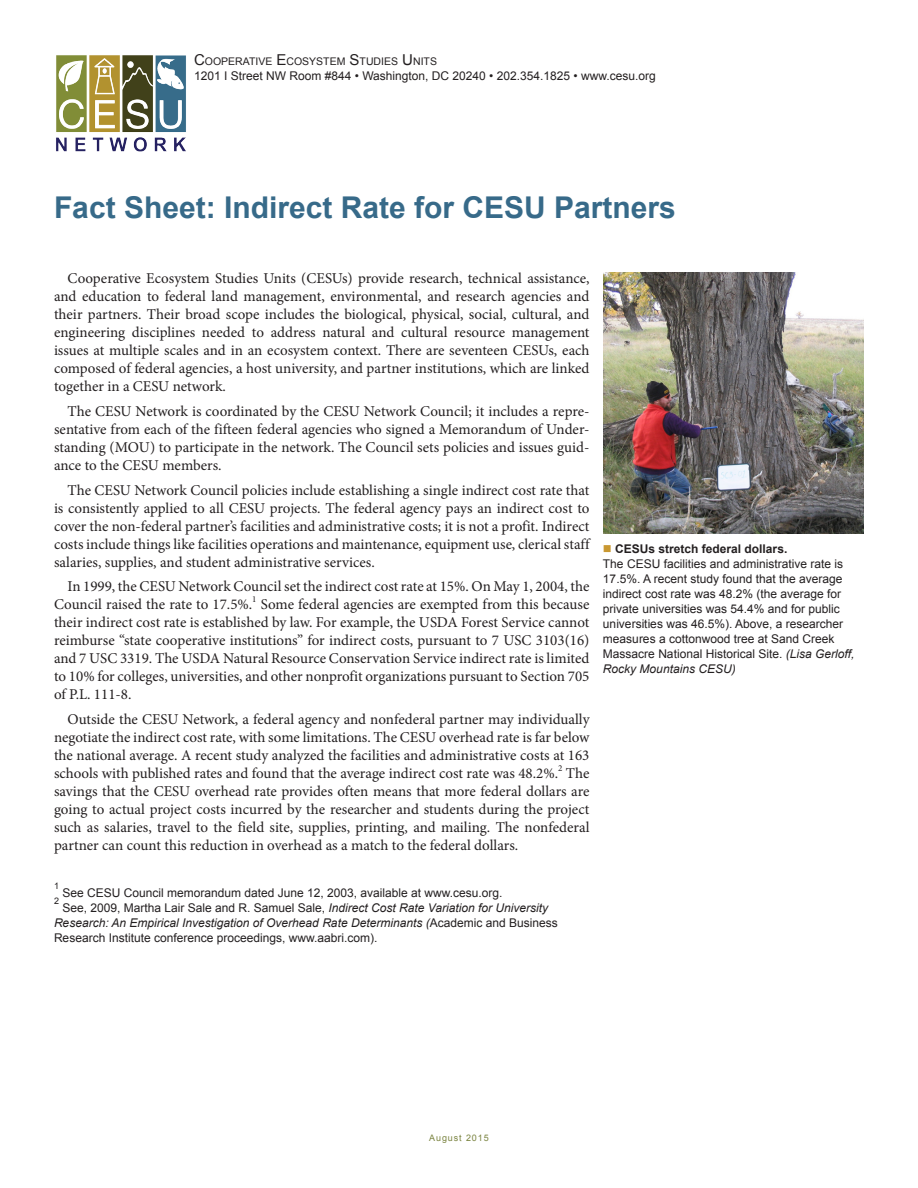
<style>
.page{position:relative;width:918px;height:1188px;background:#fff}
.page>*{position:absolute;margin:0;border:0;box-sizing:border-box;transform-origin:0 0}
.header-blue{font:700 30px "Arial";color:#376a89}
.body_text_one_column{font:15px/18px "Minion Pro";color:#231f20;text-align:justify}
.footnote{font:12px/15px "Arial";color:#231f20}
.footnote-2{font:700 12px "Arial";color:#231f20}
.t1{font:10.5px "Arial";color:#231f20}
.footnote-3{font:9px "Arial";letter-spacing:.1em;color:#7b8441}
.body_text_one_column-2{font:9px "Minion Pro";color:#231f20}
.footnote-4{font:9px "Arial";color:#231f20}
.s1{font-size:15px}
.s2{font-style:italic}
.s3{color:#c99831}
</style>
<div class="page">
<img style="left:603px;top:272px;width:261px;height:261px">
<img style="left:56px;top:55px;width:130px;height:97px">
<p class="t1" style="left:194px;top:54px;width:245px"><span class="s1">C</span>OOPERATIVE <span class="s1">E</span>COSYSTEM <span class="s1">S</span>TUDIES <span class="s1">U</span> NITS</p>
<p class="footnote" style="left:194px;top:68px;width:463px">1201 I Street NW Room #844 • Washington, DC 20240 • 202.354.1825 • www.cesu.org</p>
<p class="header-blue" style="left:54px;top:188px;width:623px">Fact Sheet: Indirect Rate for CESU Partners</p>
<p class="body_text_one_column" style="left:54px;top:269px;width:537px;text-indent:14px">Cooperative Ecosystem Studies Units (CESUs) provide research, technical assistance, and education to federal land management, environmental, and research agencies and their partners. Their broad scope includes the biological, physical, social, cultural, and engineering disciplines needed to address natural and cultural resource management issues at multiple scales and in an ecosystem context. There are seventeen CESUs, each composed of federal agencies, a host university, and partner institutions, which are linked together in a CESU network.</p>
<p class="body_text_one_column" style="left:54px;top:402px;width:537px;text-indent:14px">The CESU Network is coordinated by the CESU Network Council; it includes a repre&shy;sentative from each of the fifteen federal agencies who signed a Memorandum of Under&shy;standing (MOU) to participate in the network. The Council sets policies and issues guid&shy;ance to the CESU members.</p>
<p class="body_text_one_column" style="left:54px;top:481px;width:537px;text-indent:14px">The CESU Network Council policies include establishing a single indirect cost rate that is consistently applied to all CESU projects. The federal agency pays an indirect cost to cover the non-federal partner’s facilities and administrative costs; it is not a profit. Indirect costs include things like facilities operations and maintenance, equipment use, clerical staff salaries, supplies, and student administrative services.</p>
<p class="body_text_one_column" style="left:54px;top:578px;width:537px;text-indent:14px">In 1999, the CESU Network Council set the indirect cost rate at 15%. On May 1, 2004, the<br>Council raised the rate to 17.5%.</p>
<p class="body_text_one_column-2" style="left:252px;top:593px;width:6px">1</p>
<p class="body_text_one_column" style="left:54px;top:596px;width:537px;text-indent:207px">Some federal agencies are exempted from this because their indirect cost rate is established by law. For example, the USDA Forest Service cannot reimburse “state cooperative institutions” for indirect costs, pursuant to 7 USC 3103(16) and 7 USC 3319. The USDA Natural Resource Conservation Service indirect rate is limited to 10% for colleges, universities, and other nonprofit organizations pursuant to Section 705 of P.L. 111-8.</p>
<p class="body_text_one_column" style="left:54px;top:710px;width:537px;text-indent:14px">Outside the CESU Network, a federal agency and nonfederal partner may individually negotiate the indirect cost rate, with some limitations. The CESU overhead rate is far below the national average. A recent study analyzed the facilities and administrative costs at 163 schools with published rates and found that the average indirect cost rate was 48.2%.</p>
<p class="body_text_one_column-2" style="left:558px;top:762px;width:6px">2</p>
<p class="body_text_one_column" style="left:54px;top:764px;width:537px;text-indent:512px">The savings that the CESU overhead rate provides often means that more federal dollars are going to actual project costs incurred by the researcher and students during the project such as salaries, travel to the field site, supplies, printing, and mailing. The nonfederal partner can count this reduction in overhead as a match to the federal dollars.</p>
<p class="footnote-4" style="left:54px;top:880px;width:7px">1</p>
<p class="footnote" style="left:62px;top:885px;width:442px">See CESU Council memorandum dated June 12, 2003, available at www.cesu.org.</p>
<p class="footnote-4" style="left:54px;top:895px;width:7px">2</p>
<p class="footnote" style="left:54px;top:900px;width:505px;text-indent:8px">See, 2009, Martha Lair Sale and R. Samuel Sale, <span class="s2">Indirect Cost Rate Variation for University<br>Research: An Empirical Investigation of Overhead Rate Determinants (</span>Academic and Business<br>Research Institute conference proceedings, www.aabri.com).</p>
<p class="footnote-2" style="left:603px;top:541px;width:186px"><span class="s3">■</span> CESUs stretch federal dollars.</p>
<p class="footnote" style="left:603px;top:556px;width:253px">The CESU facilities and administrative rate is 17.5%. A recent study found that the average indirect cost rate was 48.2% (the average for private universities was 54.4% and for public universities was 46.5%). Above, a researcher measures a cottonwood tree at Sand Creek Massacre National Historical Site. <span class="s2">(Lisa Gerloff, Rocky Mountains CESU)</span></p>
<p class="footnote-3" style="left:429px;top:1132px;width:61px">August 2015</p>
</div>
